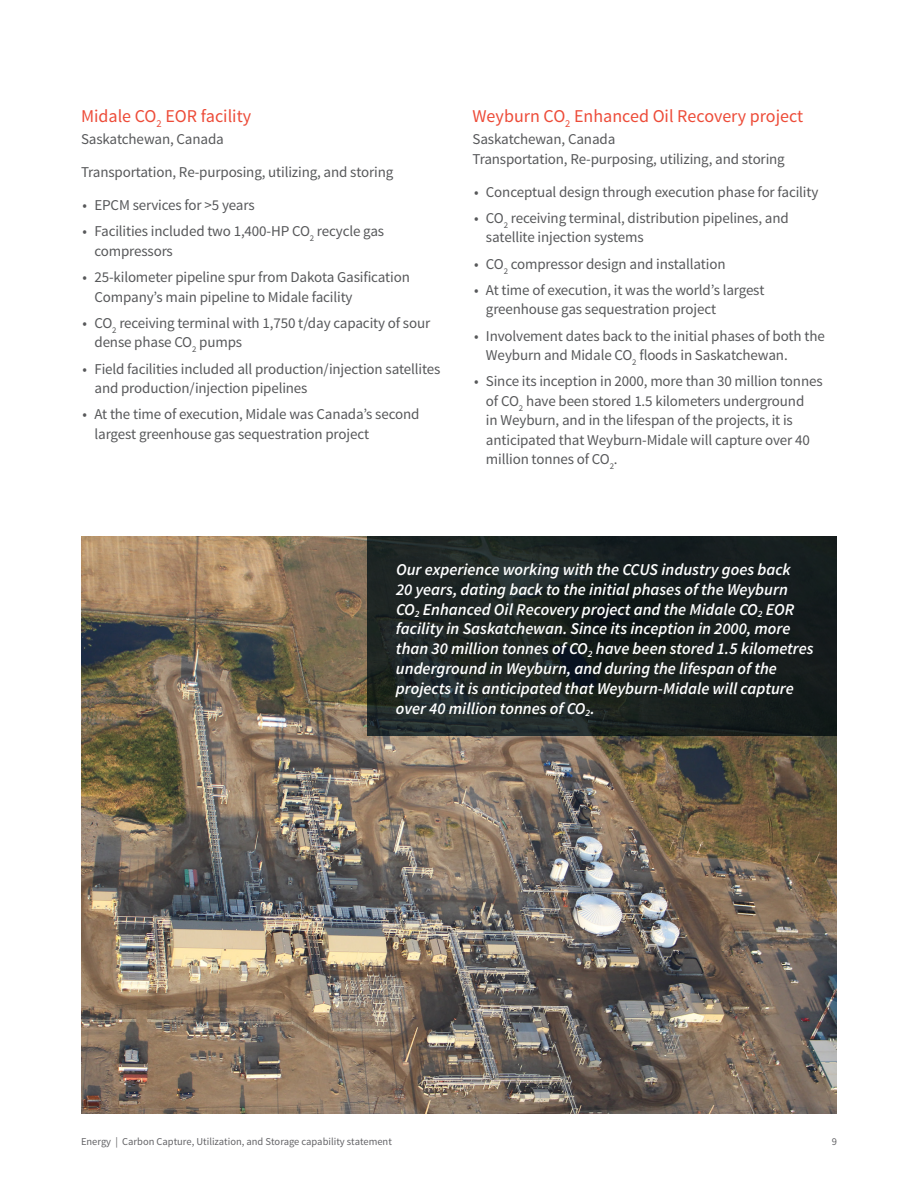
<style>
.page{position:relative;width:918px;height:1188px;background:#fff}
.page>*{position:absolute;margin:0;border:0;box-sizing:border-box;transform-origin:0 0}
.t1{font:18px "Source Sans Pro";color:#ed4b38}
.t2{font:italic 600 16.5px/19.8px "Source Sans Pro";color:#fff}
.t3{font:15px/19.5px "Source Sans Pro";letter-spacing:-.01em;color:#57585a}
.t4{font:10.5px "Source Sans Pro";color:#636366}
</style>
<div class="page">
<img style="left:81px;top:536px;width:756px;height:578px">
<svg style="left:367px;top:536px;width:470px;height:199px;fill:#19211f"></svg>
<p class="t1" style="left:81px;top:104px;width:172px">Midale CO<sub>2</sub> EOR facility</p>
<p class="t3" style="left:81px;top:130px;width:144px">Saskatchewan, Canada</p>
<p class="t3" style="left:81px;top:163px;width:314px">Transportation, Re-purposing, utilizing, and storing</p>
<p class="t3" style="left:83px;top:196px;width:173px">• EPCM services for &gt;5 years</p>
<p class="t3" style="left:94px;top:222px;width:291px;text-indent:-12px">• Facilities included two 1,400-HP CO<sub>2</sub> recycle gas compressors</p>
<p class="t3" style="left:94px;top:268px;width:317px;text-indent:-12px">• 25-kilometer pipeline spur from Dakota Gasification<br>Company’s main pipeline to Midale facility</p>
<p class="t3" style="left:94px;top:314px;width:337px;text-indent:-12px">• CO<sub>2</sub> receiving terminal with 1,750 t/day capacity of sour dense phase CO<sub>2</sub> pumps</p>
<p class="t3" style="left:94px;top:359px;width:348px;text-indent:-12px">• Field facilities included all production/injection satellites and production/injection pipelines</p>
<p class="t3" style="left:94px;top:405px;width:326px;text-indent:-12px">• At the time of execution, Midale was Canada’s second largest greenhouse gas sequestration project</p>
<p class="t1" style="left:472px;top:104px;width:332px">Weyburn CO<sub>2</sub> Enhanced Oil Recovery project</p>
<p class="t3" style="left:472px;top:130px;width:314px">Saskatchewan, Canada<br>Transportation, Re-purposing, utilizing, and storing</p>
<p class="t3" style="left:474px;top:182px;width:346px">• Conceptual design through execution phase for facility</p>
<p class="t3" style="left:486px;top:209px;width:304px;text-indent:-12px">• CO<sub>2</sub> receiving terminal, distribution pipelines, and satellite injection systems</p>
<p class="t3" style="left:474px;top:254px;width:253px">• CO<sub>2</sub> compressor design and installation</p>
<p class="t3" style="left:486px;top:281px;width:280px;text-indent:-12px">• At time of execution, it was the world’s largest greenhouse gas sequestration project</p>
<p class="t3" style="left:486px;top:326px;width:340px;text-indent:-12px">• Involvement dates back to the initial phases of both the<br>Weyburn and Midale CO<sub>2</sub> floods in Saskatchewan.</p>
<p class="t3" style="left:486px;top:372px;width:338px;text-indent:-12px">• Since its inception in 2000, more than 30 million tonnes of CO<sub>2</sub> have been stored 1.5 kilometers underground<br>in Weyburn, and in the lifespan of the projects, it is anticipated that Weyburn-Midale will capture over 40 million tonnes of CO<sub>2</sub>.</p>
<p class="t2" style="left:396px;top:560px;width:419px">Our experience working with the CCUS industry goes back<br>20 years, dating back to the initial phases of the Weyburn CO<sub>2</sub> Enhanced Oil Recovery project and the Midale CO<sub>2</sub> EOR facility in Saskatchewan. Since its inception in 2000, more than 30 million tonnes of CO<sub>2</sub> have been stored 1.5 kilometres underground in Weyburn, and during the lifespan of the projects it is anticipated that Weyburn-Midale will capture over 40 million tonnes of CO<sub>2</sub>.</p>
<p class="t4" style="left:81px;top:1135px;width:312px">Energy | Carbon Capture, Utilization, and Storage capability statement</p>
<p class="t4" style="left:832px;top:1135px;width:7px">9</p>
</div>
